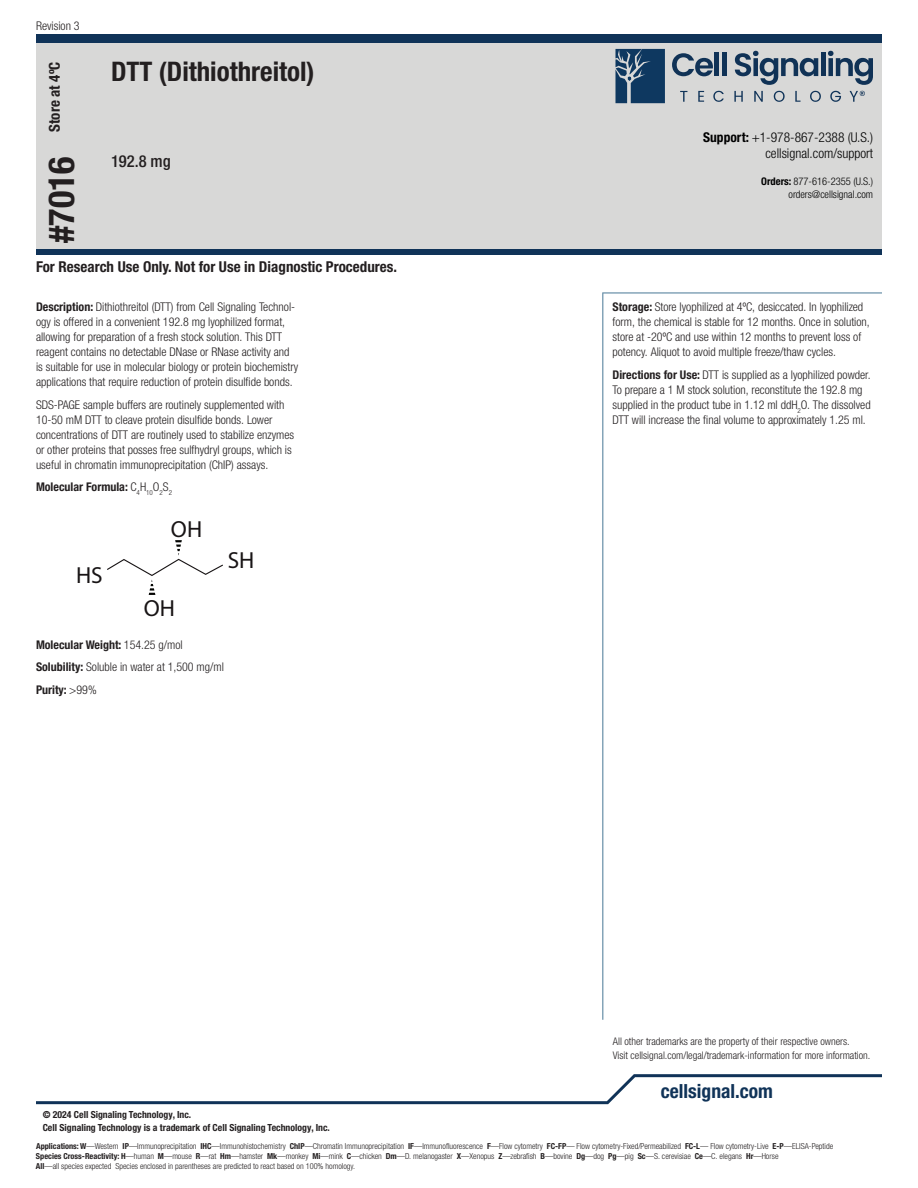
<style>
.page{position:relative;width:918px;height:1188px;background:#fff}
.page>*{position:absolute;margin:0;border:0;box-sizing:border-box;transform-origin:0 0}
.t1{font:700 condensed 36px "Helvetica Neue LTW1 G";color:#231f20}
.t2{font:700 condensed 27px "Helvetica Neue LTW1 G";color:#231f20}
.t3{font:23.25px "Myriad Pro";color:#181415}
.t4{font:700 condensed 19.5px "Helvetica Neue LTW1 G";color:#103358}
.t5{font:500 condensed 16.5px "Helvetica Neue LTW1 G";color:#231f20}
.t6{font:700 condensed 15px "Helvetica Neue LTW1 G";color:#231f20}
.t7{font:300 condensed 13.5px/16.2px "Helvetica Neue LTW1 G";color:#000;text-align:right}
.t8{font:300 condensed 12px/15px "Helvetica Neue LTW1 G";color:#231f20}
.t9{font:700 condensed 12px "Helvetica Neue LTW1 G";color:#231f20}
.t10{font:300 condensed 10.5px/13.5px "Helvetica Neue LTW1 G";color:#231f20}
.t11{font:300 condensed 10.5px/12.6px "Helvetica Neue LTW1 G";color:#000;text-align:right}
.t12{font:700 condensed 9.75px "Helvetica Neue LTW1 G";color:#231f20}
.t13{font:300 condensed 8.25px/9.9px "Helvetica Neue LTW1 G";color:#231f20}
.s1{font-weight:700}
.s2{font-weight:300}
</style>
<div class="page">
<div style="left:36px;top:43px;width:846px;height:210px;background:#d8d8d7"></div>
<div style="left:36px;top:249px;width:846px;height:6px;background:#103358"></div>
<div style="left:36px;top:34px;width:846px;height:9px;background:#103358"></div>
<svg style="left:36px;top:1074px;width:846px;height:30px"></svg>
<svg style="left:615px;top:49px;width:50px;height:54px;background:#2b4f71"></svg>
<svg style="left:680px;top:91px;width:7px;height:11px"></svg>
<svg style="left:698px;top:91px;width:6px;height:11px"></svg>
<svg style="left:713px;top:91px;width:11px;height:11px"></svg>
<svg style="left:734px;top:91px;width:9px;height:11px"></svg>
<svg style="left:754px;top:91px;width:9px;height:11px"></svg>
<svg style="left:774px;top:91px;width:11px;height:11px"></svg>
<svg style="left:795px;top:91px;width:6px;height:11px"></svg>
<svg style="left:810px;top:91px;width:11px;height:11px"></svg>
<svg style="left:830px;top:91px;width:11px;height:11px"></svg>
<svg style="left:850px;top:91px;width:15px;height:11px"></svg>
<svg style="left:672px;top:53px;width:41px;height:23px"></svg>
<hr style="left:715px;top:52px;width:4px;height:24px;background:#103256">
<div style="left:722px;top:52px;width:5px;height:24px;background:#103256"></div>
<svg style="left:735px;top:51px;width:83px;height:34px"></svg>
<div style="left:821px;top:52px;width:5px;height:24px;background:#103256"></div>
<svg style="left:828px;top:51px;width:45px;height:34px"></svg>
<svg style="left:602px;top:292px;width:280px;height:728px"></svg>
<svg style="left:107px;top:540px;width:116px;height:55px"></svg>
<p class="t8" style="left:36px;top:19px;width:45px">Revision 3</p>
<p class="t6" style="left:49px;top:132px;width:72px;rotate:-90deg">Store at 4ºC</p>
<h1 class="t1" style="left:48px;top:243px;width:88px;rotate:-90deg">#7016</h1>
<h2 class="t2" style="left:111px;top:62px;width:205px">DTT (Dithiothreitol)</h2>
<h3 class="t5" style="left:111px;top:155px;width:61px">192.8 mg</h3>
<p class="t6" style="left:36px;top:261px;width:363px">For Research Use Only. Not for Use in Diagnostic Procedures.</p>
<p class="t8" style="left:36px;top:301px;width:264px"><span class="s1">Description:</span> Dithiothreitol (DTT) from Cell Signaling Technol&shy;ogy is offered in a convenient 192.8 mg lyophilized format, allowing for preparation of a fresh stock solution. This DTT reagent contains no detectable DNase or RNase activity and is suitable for use in molecular biology or protein biochemistry applications that require reduction of protein disulfide bonds.</p>
<p class="t8" style="left:36px;top:398px;width:260px">SDS-PAGE sample buffers are routinely supplemented with 10-50 mM DTT to cleave protein disulfide bonds. Lower concentrations of DTT are routinely used to stabilize enzymes or other proteins that posses free sulfhydryl groups, which is useful in chromatin immunoprecipitation (ChIP) assays.</p>
<p class="t9" style="left:36px;top:482px;width:138px">Molecular Formula: <span class="s2">C</span> <sub>4</sub> <span class="s2">H</span> <sub>10</sub> <span class="s2">O</span> <sub>2</sub> <span class="s2">S</span> <sub>2</sub></p>
<h3 class="t3" style="left:76px;top:562px;width:28px">HS</h3>
<h3 class="t3" style="left:171px;top:515px;width:33px">OH</h3>
<h3 class="t3" style="left:144px;top:594px;width:33px">OH</h3>
<h3 class="t3" style="left:228px;top:546px;width:28px">SH</h3>
<p class="t8" style="left:36px;top:634px;width:189px;line-height:22.5px"><span class="s1">Molecular Weight:</span> 154.25 g/mol<br><span class="s1">Solubility:</span> Soluble in water at 1,500 mg/ml<br><span class="s1">Purity:</span> &gt;99%</p>
<p class="t12" style="left:43px;top:1111px;width:150px">© 2024 Cell Signaling Technology, Inc.</p>
<p class="t12" style="left:43px;top:1124px;width:289px">Cell Signaling Technology is a trademark of Cell Signaling Technology, Inc.</p>
<p class="t7" style="left:703px;top:131px;width:171px"><span class="s1">Support:</span> +1-978-867-2388 (U.S.) cellsignal.com/support</p>
<p class="t11" style="left:761px;top:177px;width:113px"><span class="s1">Orders:</span> 877-616-2355 (U.S.) orders@cellsignal.com</p>
<p class="t8" style="left:612px;top:301px;width:259px"><span class="s1">Storage:</span> Store lyophilized at 4ºC, desiccated. In lyophilized form, the chemical is stable for 12 months. Once in solution, store at -20ºC and use within 12 months to prevent loss of potency. Aliquot to avoid multiple freeze/thaw cycles.</p>
<p class="t8" style="left:612px;top:368px;width:260px"><span class="s1">Directions for Use:</span> DTT is supplied as a lyophilized powder.<br>To prepare a 1 M stock solution, reconstitute the 192.8 mg supplied in the product tube in 1.12 ml ddH<sub>2</sub>O. The dissolved DTT will increase the final volume to approximately 1.25 ml.</p>
<p class="t10" style="left:613px;top:1036px;width:259px">All other trademarks are the property of their respective owners.<br>Visit cellsignal.com/legal/trademark-information for more information.</p>
<h3 class="t4" style="left:661px;top:1084px;width:114px">cellsignal.com</h3>
<p class="t13" style="left:36px;top:1142px;width:799px"><span class="s1">Applications: W</span>—Western <span class="s1">IP</span>—Immunoprecipitation <span class="s1">IHC</span>—Immunohistochemistry <span class="s1">ChIP</span>—Chromatin Immunoprecipitation <span class="s1">IF</span>—Immunofluorescence <span class="s1">F</span>—Flow cytometry <span class="s1">FC-FP</span>— Flow cytometry-Fixed/Permeabilized <span class="s1">FC-L</span>— Flow cytometry-Live <span class="s1">E-P</span>—ELISA-Peptide<br><span class="s1">Species Cross-Reactivity: H</span>—human <span class="s1">M</span>—mouse <span class="s1">R</span>—rat <span class="s1">Hm</span>—hamster <span class="s1">Mk</span>—monkey <span class="s1">Mi</span>—mink <span class="s1">C</span>—chicken <span class="s1">Dm</span>—D. melanogaster <span class="s1">X</span>—Xenopus <span class="s1">Z</span>—zebrafish <span class="s1">B</span>—bovine <span class="s1">Dg</span>—dog <span class="s1">Pg</span>—pig <span class="s1">Sc</span>—S. cerevisiae <span class="s1">Ce</span>—C. elegans <span class="s1">Hr</span>—Horse<br><span class="s1">All</span>—all species expected Species enclosed in parentheses are predicted to react based on 100% homology.</p>
</div>
